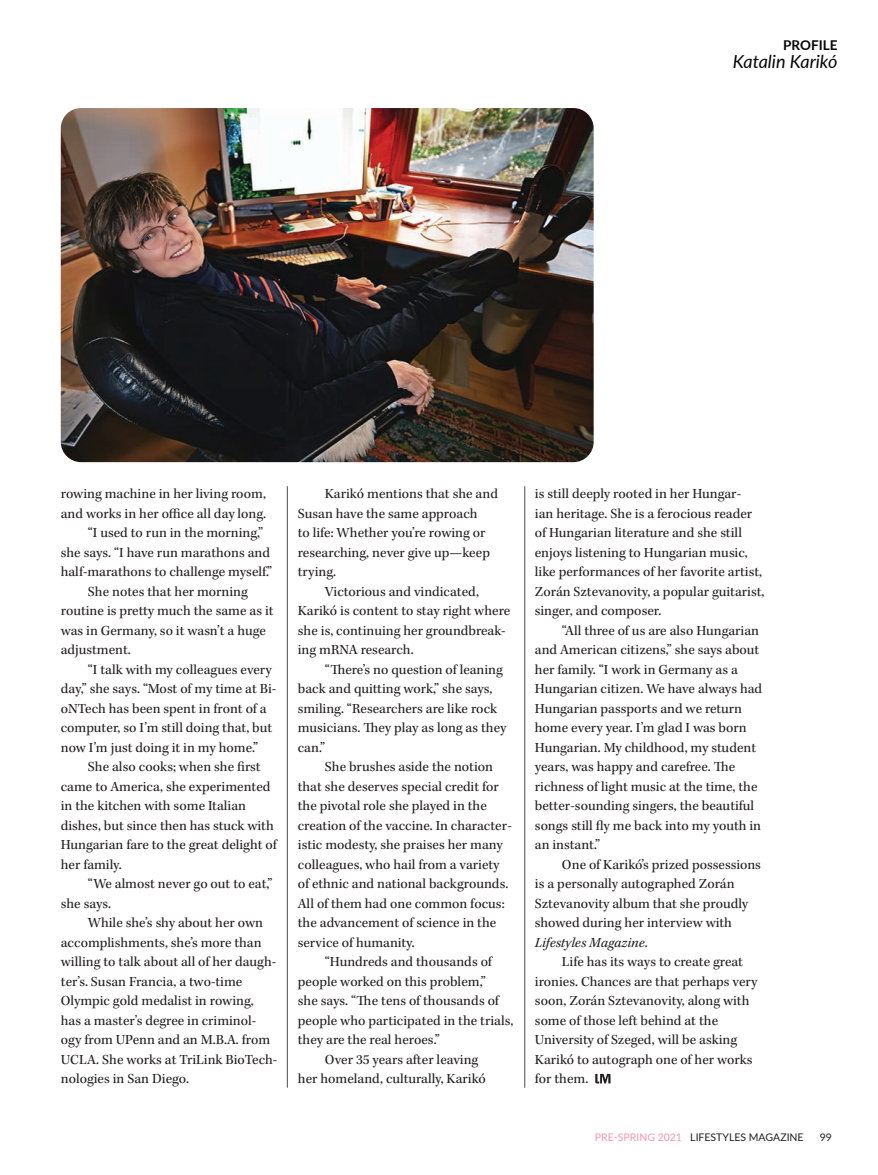
<style>
.page{position:relative;width:878px;height:1175px;background:#fff}
.page>*{position:absolute;margin:0;border:0;box-sizing:border-box;transform-origin:0 0}
.t1{font:italic 18px "Lato";letter-spacing:-.005em;color:#040504}
.Body_Copy{font:14.25px/19.5px "Kepler Std";color:#231f20}
.t2{font:700 13.5px "Lato";color:#040504}
.t3{font:10.5px "Lato";color:#231f20}
.s1{font-style:italic}
.s2{color:#f597aa}
</style>
<div class="page">
<img style="left:61px;top:108px;width:532px;height:354px">
<svg style="left:595px;top:1073px;width:15px;height:10px"></svg>
<hr style="left:524px;top:486px;width:1px;height:601px;background:#4b4c4d">
<hr style="left:287px;top:486px;width:1px;height:601px;background:#4b4c4d">
<p class="t2" style="left:783px;top:35px;width:56px">PROFILE</p>
<p class="t1" style="left:732px;top:48px;width:106px">Katalin Karikó</p>
<p class="Body_Copy" style="left:61px;top:484px;width:207px">rowing machine in her living room, and works in her office all day long.</p>
<p class="Body_Copy" style="left:61px;top:523px;width:213px;text-indent:27px">“I used to run in the morning,” she says. “I have run marathons and half-marathons to challenge myself.”</p>
<p class="Body_Copy" style="left:61px;top:582px;width:214px;text-indent:27px">She notes that her morning routine is pretty much the same as it was in Germany, so it wasn’t a huge adjustment.</p>
<p class="Body_Copy" style="left:61px;top:660px;width:217px;text-indent:27px">“I talk with my colleagues every day,” she says. “Most of my time at Bi&shy;oNTech has been spent in front of a computer, so I’m still doing that, but now I’m just doing it in my home.”</p>
<p class="Body_Copy" style="left:61px;top:757px;width:217px;text-indent:27px">She also cooks; when she first came to America, she experimented in the kitchen with some Italian dishes, but since then has stuck with<br>Hungarian fare to the great delight of her family.</p>
<p class="Body_Copy" style="left:61px;top:874px;width:213px;text-indent:27px">“We almost never go out to eat,” she says.</p>
<p class="Body_Copy" style="left:61px;top:913px;width:218px;text-indent:27px">While she’s shy about her own accomplishments, she’s more than willing to talk about all of her daugh&shy;ter’s. Susan Francia, a two-time<br>Olympic gold medalist in rowing, has a master’s degree in criminol&shy;ogy from UPenn and an M.B.A. from<br>UCLA. She works at TriLink BioTech&shy;nologies in San Diego.</p>
<p class="Body_Copy" style="left:298px;top:484px;width:202px;text-indent:27px">Karikó mentions that she and<br>Susan have the same approach<br>to life: Whether you’re rowing or researching, never give up—keep trying.</p>
<p class="Body_Copy" style="left:298px;top:582px;width:214px;text-indent:27px">Victorious and vindicated,<br>Karikó is content to stay right where she is, continuing her groundbreak&shy;ing mRNA research.</p>
<p class="Body_Copy" style="left:298px;top:660px;width:210px;text-indent:27px">“There’s no question of leaning back and quitting work,” she says, smiling. “Researchers are like rock musicians. They play as long as they can.”</p>
<p class="Body_Copy" style="left:298px;top:757px;width:215px;text-indent:27px">She brushes aside the notion that she deserves special credit for the pivotal role she played in the creation of the vaccine. In character&shy;istic modesty, she praises her many colleagues, who hail from a variety of ethnic and national backgrounds.<br>All of them had one common focus: the advancement of science in the service of humanity.</p>
<p class="Body_Copy" style="left:298px;top:952px;width:217px;text-indent:27px">“Hundreds and thousands of people worked on this problem,”<br>she says. “The tens of thousands of people who participated in the trials, they are the real heroes.”</p>
<p class="Body_Copy" style="left:298px;top:1050px;width:189px;text-indent:27px">Over 35 years after leaving her homeland, culturally, Karikó</p>
<p class="Body_Copy" style="left:535px;top:484px;width:231px">is still deeply rooted in her Hungar-<br>ian heritage. She is a ferocious reader of Hungarian literature and she still enjoys listening to Hungarian music, like performances of her favorite artist, Zorán Sztevanovity, a popular guitarist, singer, and composer.</p>
<p class="Body_Copy" style="left:535px;top:621px;width:229px;text-indent:27px">“All three of us are also Hungarian and American citizens,” she says about her family. “I work in Germany as a Hungarian citizen. We have always had Hungarian passports and we return home every year. I’m glad I was born Hungarian. My childhood, my student years, was happy and carefree. The richness of light music at the time, the better-sounding singers, the beautiful songs still fly me back into my youth in an instant.”</p>
<p class="Body_Copy" style="left:535px;top:855px;width:227px;text-indent:27px">One of Karikó’s prized possessions is a personally autographed Zorán<br>Sztevanovity album that she proudly showed during her interview with<br><span class="s1">Lifestyles Magazine</span>.</p>
<p class="Body_Copy" style="left:535px;top:952px;width:224px;text-indent:27px">Life has its ways to create great ironies. Chances are that perhaps very soon, Zorán Sztevanovity, along with some of those left behind at the<br>University of Szeged, will be asking<br>Karikó to autograph one of her works for them.</p>
<p class="t3" style="left:595px;top:1129px;width:210px"><span class="s2">PRE-SPRING 2021</span> LIFESTYLES MAGAZINE</p>
<p class="t3" style="left:819px;top:1129px;width:14px">99</p>
</div>
